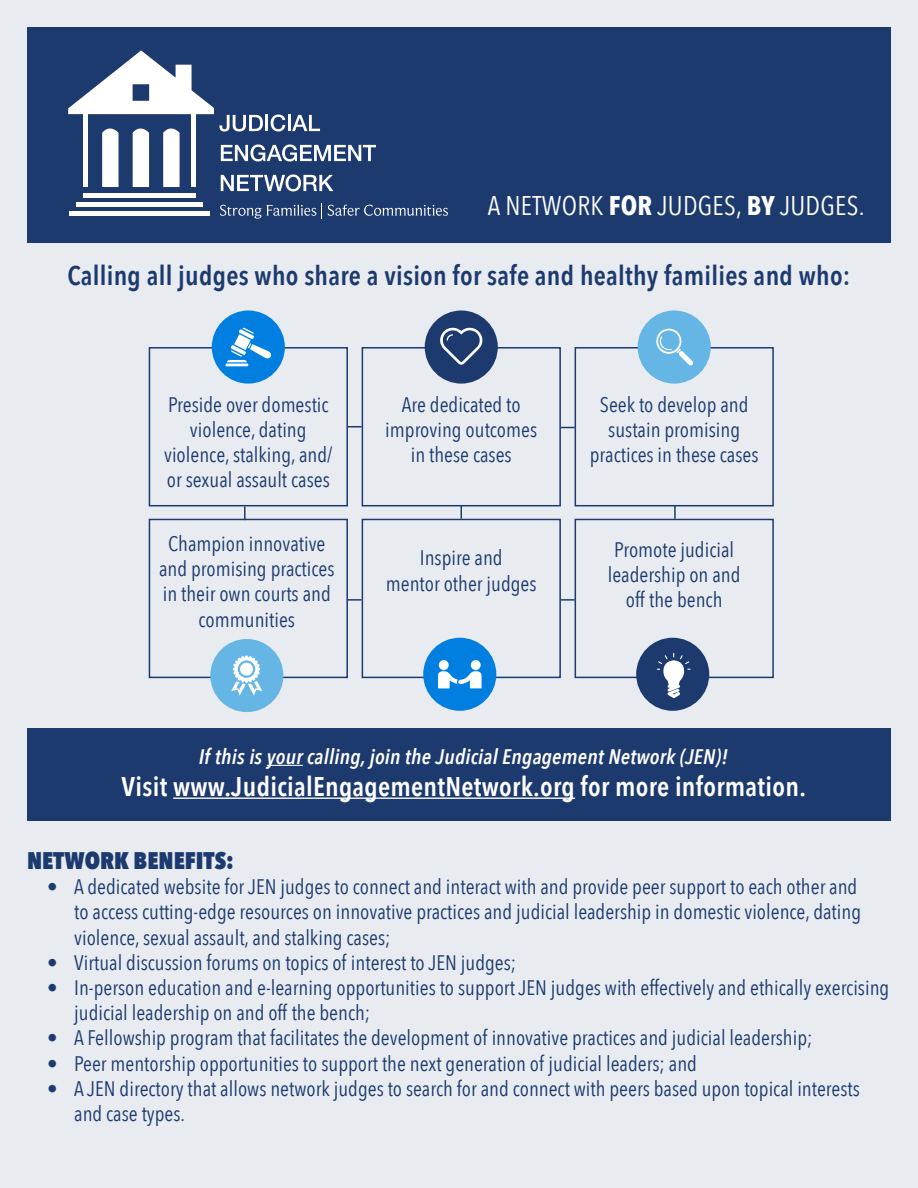
<style>
.page{position:relative;width:918px;height:1188px;background:#e8ebf0}
.page>*{position:absolute;margin:0;border:0;box-sizing:border-box;transform-origin:0 0}
.t1{font:600 27px "Avenir Next Condensed";letter-spacing:.01em;color:#1d3a6f}
.t2{font:600 27px "Avenir Next Condensed";letter-spacing:.01em;color:#fff}
.t3{font:27px "Avenir Next Condensed";letter-spacing:.01em;color:#fff}
.t4{font:800 24px "Avenir Next Condensed";color:#1d3a6f}
.t5{font:21px/25.2px "Avenir Next Condensed";color:#1d3a6f;text-align:center}
.t6{font:italic 600 21px "Avenir Next Condensed";letter-spacing:.01em;color:#fff}
.s1{font-weight:700}
</style>
<div class="page">
<div style="left:27px;top:27px;width:864px;height:215px;background:#1d3a6f"></div>
<svg style="left:327px;top:204px;width:121px;height:12px"></svg>
<svg style="left:220px;top:205px;width:96px;height:14px"></svg>
<hr style="left:83px;top:194px;width:113px;height:4px;background:#fff">
<hr style="left:76px;top:203px;width:127px;height:4px;background:#fff">
<hr style="left:70px;top:212px;width:140px;height:4px;background:#fff">
<svg style="left:68px;top:50px;width:308px;height:141px"></svg>
<div style="left:149px;top:347px;width:199px;height:159px;border:2px solid #1d3a6f"></div>
<div style="left:212px;top:310px;width:73px;height:74px;background:#007fe1;border-radius:50%"></div>
<svg style="left:226px;top:328px;width:45px;height:38px"></svg>
<div style="left:362px;top:347px;width:199px;height:159px;border:2px solid #1d3a6f"></div>
<div style="left:425px;top:310px;width:73px;height:74px;background:#1d3a6f;border-radius:50%"></div>
<svg style="left:440px;top:327px;width:43px;height:38px"></svg>
<svg style="left:348px;top:426px;width:14px;height:2px"></svg>
<svg style="left:561px;top:427px;width:14px;height:1px"></svg>
<div style="left:575px;top:347px;width:199px;height:159px;border:2px solid #1d3a6f"></div>
<div style="left:638px;top:310px;width:73px;height:74px;background:#66b6e5;border-radius:50%"></div>
<svg style="left:656px;top:328px;width:37px;height:38px"></svg>
<div style="left:149px;top:519px;width:199px;height:159px;border:2px solid #1d3a6f"></div>
<div style="left:210px;top:639px;width:73px;height:73px;background:#66b6e5;border-radius:50%"></div>
<svg style="left:231px;top:656px;width:31px;height:40px"></svg>
<div style="left:240px;top:663px;width:13px;height:13px;background:#fff;border-radius:50%"></div>
<div style="left:362px;top:519px;width:199px;height:159px;border:2px solid #1d3a6f"></div>
<div style="left:423px;top:638px;width:73px;height:73px;background:#007fe1;border-radius:50%"></div>
<svg style="left:438px;top:671px;width:44px;height:17px"></svg>
<div style="left:439px;top:660px;width:10px;height:10px;background:#fff;border-radius:50%"></div>
<div style="left:471px;top:660px;width:10px;height:10px;background:#fff;border-radius:50%"></div>
<div style="left:575px;top:519px;width:199px;height:159px;border:2px solid #1d3a6f"></div>
<div style="left:636px;top:638px;width:73px;height:73px;background:#1d3a6f;border-radius:50%"></div>
<svg style="left:657px;top:653px;width:33px;height:45px"></svg>
<svg style="left:561px;top:599px;width:14px;height:2px"></svg>
<svg style="left:348px;top:599px;width:14px;height:2px"></svg>
<svg style="left:674px;top:505px;width:2px;height:14px"></svg>
<svg style="left:244px;top:506px;width:2px;height:14px"></svg>
<svg style="left:461px;top:505px;width:1px;height:14px"></svg>
<div style="left:27px;top:728px;width:864px;height:92px;background:#1d3a6f"></div>
<hr style="left:267px;top:765px;width:36px;height:1px;background:#fff">
<hr style="left:173px;top:798px;width:402px;height:1px;background:#fff">
<p class="t3" style="left:488px;top:183px;width:378px">A NETWORK <span class="s1">FOR</span> JUDGES, <span class="s1">BY</span> JUDGES.</p>
<p class="t1" style="left:68px;top:252px;width:785px">Calling all judges who share a vision for safe and healthy families and who:</p>
<p class="t5" style="left:164px;top:391px;width:170px">Preside over domestic violence, dating violence, stalking, and/ or sexual assault cases</p>
<p class="t5" style="left:385px;top:391px;width:153px">Are dedicated to improving outcomes in these cases</p>
<p class="t5" style="left:590px;top:391px;width:170px">Seek to develop and sustain promising practices in these cases</p>
<p class="t5" style="left:159px;top:530px;width:177px">Champion innovative and promising practices in their own courts and communities</p>
<p class="t5" style="left:386px;top:544px;width:152px">Inspire and<br>mentor other judges</p>
<p class="t5" style="left:608px;top:536px;width:134px">Promote judicial leadership on and off the bench</p>
<p class="t6" style="left:199px;top:744px;width:530px">If this is your calling, join the Judicial Engagement Network (JEN)!</p>
<p class="t2" style="left:122px;top:763px;width:686px">Visit www.JudicialEngagementNetwork.org for more information.</p>
<p class="t4" style="left:27px;top:845px;width:208px">NETWORK BENEFITS:</p>
<p class="t5" style="left:74px;top:873px;width:788px;text-align:left;text-indent:-27px">• A dedicated website for JEN judges to connect and interact with and provide peer support to each other and to access cutting-edge resources on innovative practices and judicial leadership in domestic violence, dating violence, sexual assault, and stalking cases;</p>
<p class="t5" style="left:47px;top:949px;width:471px">• Virtual discussion forums on topics of interest to JEN judges;</p>
<p class="t5" style="left:74px;top:974px;width:817px;text-align:left;text-indent:-27px">• In-person education and e-learning opportunities to support JEN judges with effectively and ethically exercising judicial leadership on and off the bench;</p>
<p class="t5" style="left:47px;top:1024px;width:767px">• A Fellowship program that facilitates the development of innovative practices and judicial leadership;</p>
<p class="t5" style="left:47px;top:1050px;width:651px">• Peer mentorship opportunities to support the next generation of judicial leaders; and</p>
<p class="t5" style="left:74px;top:1075px;width:787px;text-align:left;text-indent:-27px">• A JEN directory that allows network judges to search for and connect with peers based upon topical interests and case types.</p>
</div>
